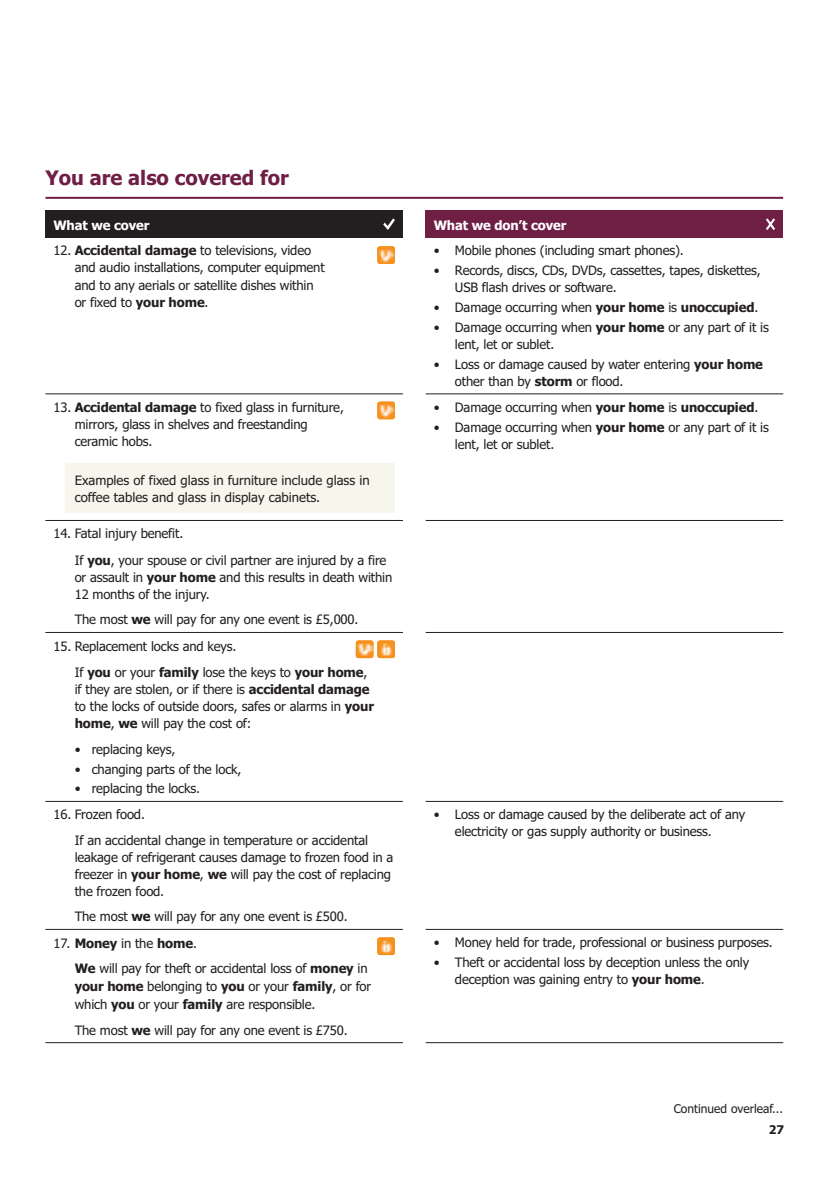
<style>
.page{position:relative;width:840px;height:1191px;background:#fff}
.page>*{position:absolute;margin:0;border:0;box-sizing:border-box;transform-origin:0 0}
.t1{font:700 20px "Tahoma";color:#6f1e44}
.t2{font:13px/17px "Tahoma";letter-spacing:-.01em;color:#231f20}
.t3{font:700 13px "Tahoma";letter-spacing:-.01em;color:#fff}
.t4{font:12px "Tahoma";color:#231f20}
.t5{font:700 12px "Tahoma";color:#231f20}
.s1{font-weight:700}
</style>
<div class="page">
<div style="left:45px;top:210px;width:358px;height:28px;background:#231f20"></div>
<div style="left:425px;top:210px;width:357px;height:28px;background:#6f1e44"></div>
<hr style="left:45px;top:393px;width:358px;height:1px;background:#231f20">
<hr style="left:425px;top:393px;width:357px;height:1px;background:#231f20">
<hr style="left:45px;top:520px;width:358px;height:1px;background:#231f20">
<hr style="left:425px;top:520px;width:357px;height:1px;background:#231f20">
<hr style="left:45px;top:632px;width:358px;height:1px;background:#231f20">
<hr style="left:425px;top:632px;width:357px;height:1px;background:#231f20">
<hr style="left:45px;top:801px;width:358px;height:1px;background:#231f20">
<hr style="left:425px;top:801px;width:357px;height:1px;background:#231f20">
<hr style="left:45px;top:929px;width:358px;height:1px;background:#231f20">
<hr style="left:425px;top:929px;width:357px;height:1px;background:#231f20">
<hr style="left:45px;top:1042px;width:358px;height:1px;background:#231f20">
<hr style="left:425px;top:1042px;width:357px;height:1px;background:#231f20">
<hr style="left:45px;top:197px;width:737px;height:2px;background:#6f1e44">
<svg style="left:383px;top:218px;width:12px;height:12px"></svg>
<svg style="left:766px;top:218px;width:8px;height:12px"></svg>
<img style="left:377px;top:246px;width:18px;height:18px;border-radius:3px">
<div style="left:65px;top:463px;width:330px;height:50px;background:#f7f6ec"></div>
<img style="left:377px;top:401px;width:18px;height:18px;border-radius:3px">
<img style="left:355px;top:640px;width:18px;height:18px;border-radius:3px">
<img style="left:377px;top:640px;width:18px;height:18px;border-radius:3px">
<img style="left:377px;top:937px;width:18px;height:18px;border-radius:3px">
<h1 class="t1" style="left:45px;top:170px;width:245px">You are also covered for</h1>
<p class="t3" style="left:53px;top:220px;width:97px">What we cover</p>
<p class="t3" style="left:433px;top:220px;width:134px">What we don’t cover</p>
<p class="t2" style="left:75px;top:243px;width:251px;text-indent:-21px">12. <span class="s1">Accidental damage</span> to televisions, video and audio installations, computer equipment and to any aerials or satellite dishes within or fixed to <span class="s1">your home</span>.</p>
<p class="t2" style="left:433px;top:243px;width:251px">• Mobile phones (including smart phones).</p>
<p class="t2" style="left:454px;top:263px;width:307px;text-indent:-21px">• Records, discs, CDs, DVDs, cassettes, tapes, diskettes,<br>USB flash drives or software.</p>
<p class="t2" style="left:433px;top:300px;width:326px">• Damage occurring when <span class="s1">your home</span> is <span class="s1">unoccupied</span>.</p>
<p class="t2" style="left:454px;top:320px;width:315px;text-indent:-21px">• Damage occurring when <span class="s1">your home</span> or any part of it is lent, let or sublet.</p>
<p class="t2" style="left:454px;top:357px;width:309px;text-indent:-21px">• Loss or damage caused by water entering <span class="s1">your home </span>other than by <span class="s1">storm</span> or flood.</p>
<p class="t2" style="left:75px;top:400px;width:270px;text-indent:-21px">13. <span class="s1">Accidental damage</span> to fixed glass in furniture, mirrors, glass in shelves and freestanding ceramic hobs.</p>
<p class="t2" style="left:75px;top:472px;width:296px">Examples of fixed glass in furniture include glass in coffee tables and glass in display cabinets.</p>
<p class="t2" style="left:75px;top:521px;width:313px;line-height:26.6px;text-indent:-21px">14. Fatal injury benefit.<br>If <span class="s1">you</span>, your spouse or civil partner are injured by a fire</p>
<p class="t2" style="left:75px;top:570px;width:319px">or assault in <span class="s1">your home</span> and this results in death within<br>12 months of the injury.</p>
<p class="t2" style="left:75px;top:612px;width:285px">The most <span class="s1">we</span> will pay for any one event is £5,000.</p>
<p class="t2" style="left:75px;top:634px;width:294px;line-height:26.6px;text-indent:-21px">15. Replacement locks and keys.<br>If <span class="s1">you</span> or your <span class="s1">family</span> lose the keys to <span class="s1">your home</span>,</p>
<p class="t2" style="left:75px;top:682px;width:301px">if they are stolen, or if there is <span class="s1">accidental damage </span>to the locks of outside doors, safes or alarms in <span class="s1">your home</span>, <span class="s1">we</span> will pay the cost of:</p>
<p class="t2" style="left:75px;top:741px;width:102px">• replacing keys,</p>
<p class="t2" style="left:75px;top:761px;width:168px">• changing parts of the lock,</p>
<p class="t2" style="left:75px;top:781px;width:127px">• replacing the locks.</p>
<p class="t2" style="left:75px;top:803px;width:295px;line-height:25.6px;text-indent:-21px">16. Frozen food.<br>If an accidental change in temperature or accidental</p>
<p class="t2" style="left:75px;top:849px;width:320px">leakage of refrigerant causes damage to frozen food in a freezer in <span class="s1">your home</span>, <span class="s1">we</span> will pay the cost of replacing the frozen food.</p>
<p class="t2" style="left:75px;top:909px;width:274px">The most <span class="s1">we</span> will pay for any one event is £500.</p>
<p class="t2" style="left:75px;top:931px;width:294px;line-height:25.6px;text-indent:-21px">17. <span class="s1">Money</span> in the <span class="s1">home</span>.<br><span class="s1">We</span> will pay for theft or accidental loss of <span class="s1">money</span> in</p>
<p class="t2" style="left:75px;top:978px;width:298px;line-height:18px"><span class="s1">your home</span> belonging to <span class="s1">you</span> or your <span class="s1">family</span>, or for which <span class="s1">you</span> or your <span class="s1">family</span> are responsible.</p>
<p class="t2" style="left:75px;top:1022px;width:274px">The most <span class="s1">we</span> will pay for any one event is £750.</p>
<p class="t2" style="left:433px;top:400px;width:326px">• Damage occurring when <span class="s1">your home</span> is <span class="s1">unoccupied</span>.</p>
<p class="t2" style="left:454px;top:419px;width:315px;text-indent:-21px">• Damage occurring when <span class="s1">your home</span> or any part of it is lent, let or sublet.</p>
<p class="t2" style="left:454px;top:807px;width:292px;text-indent:-21px">• Loss or damage caused by the deliberate act of any electricity or gas supply authority or business.</p>
<p class="t2" style="left:433px;top:935px;width:340px">• Money held for trade, professional or business purposes.</p>
<p class="t2" style="left:454px;top:955px;width:295px;text-indent:-21px">• Theft or accidental loss by deception unless the only deception was gaining entry to <span class="s1">your home</span>.</p>
<p class="t4" style="left:673px;top:1103px;width:111px">Continued overleaf...</p>
<p class="t5" style="left:768px;top:1125px;width:17px">27</p>
</div>
